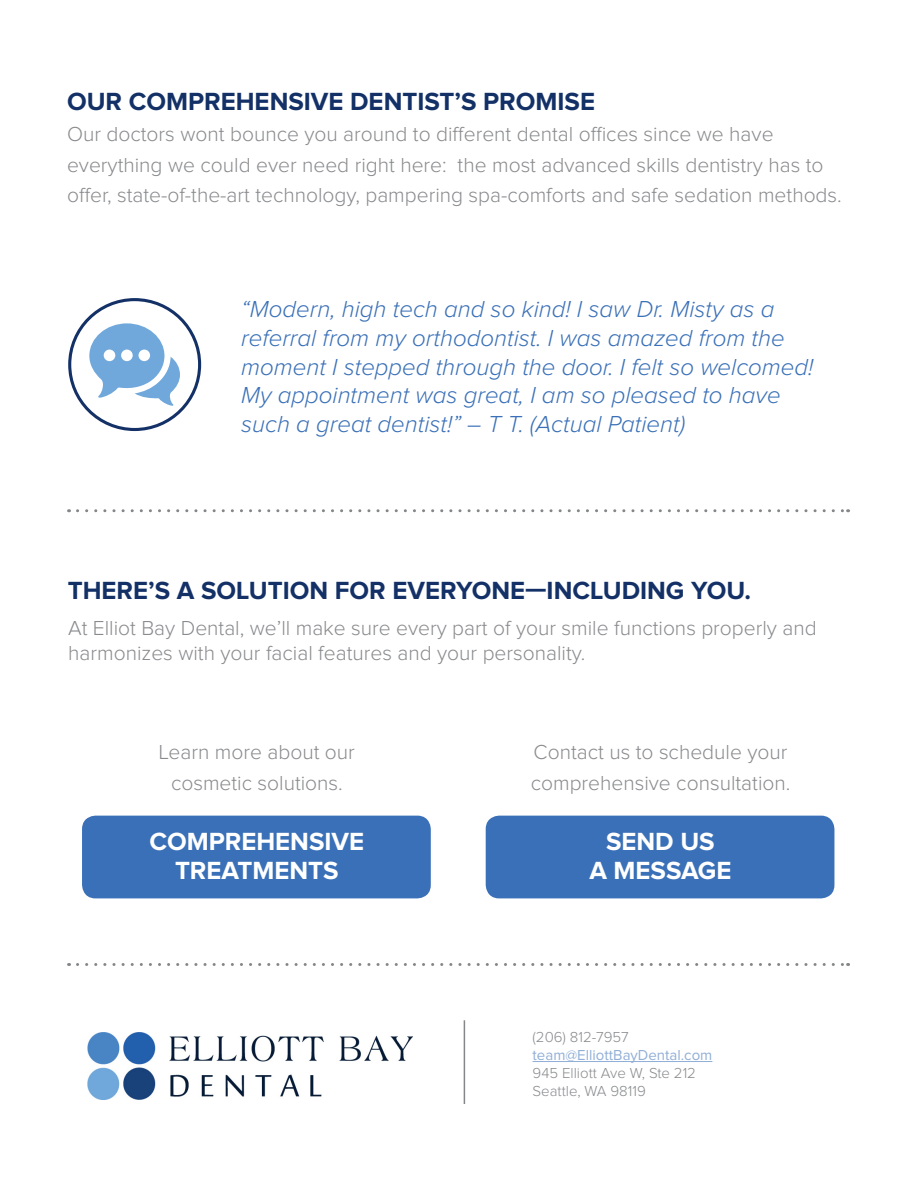
<style>
.page{position:relative;width:918px;height:1188px;background:#fff}
.page>*{position:absolute;margin:0;border:0;box-sizing:border-box;transform-origin:0 0}
.t1{font:700 25.8px "Proxima Nova";color:#143167}
.t2{font:700 25.8px/28.8px "Proxima Nova";color:#fff;text-align:center}
.t3{font:italic 300 24px/28.8px "Proxima Nova";color:#3a70b7}
.t4{font:300 21px/30.6px "Proxima Nova";color:#888a8d}
.t5{font:300 15px/18px "Proxima Nova";color:#888a8d}
.t6{font:15px "Proxima Nova";color:#91afd7}
</style>
<div class="page">
<div style="left:82px;top:816px;width:349px;height:82px;background:#3a70b7;border-radius:14px"></div>
<div style="left:486px;top:816px;width:348px;height:82px;background:#3a70b7;border-radius:14px"></div>
<hr style="left:533px;top:1061px;width:179px;height:1px;background:#91afd7">
<svg style="left:77px;top:963px;width:772px;height:3px"></svg>
<hr style="left:464px;top:1020px;width:1px;height:84px;background:#848688">
<svg style="left:77px;top:509px;width:772px;height:3px"></svg>
<div style="left:68px;top:298px;width:133px;height:133px;border:3px solid #143167;border-radius:50%"></div>
<img style="left:88px;top:1032px;width:324px;height:67px">
<svg style="left:89px;top:323px;width:91px;height:83px"></svg>
<p class="t1" style="left:67px;top:90px;width:530px">OUR COMPREHENSIVE DENTIST’S PROMISE</p>
<p class="t4" style="left:67px;top:120px;width:776px">Our doctors wont bounce you around to different dental offices since we have everything we could ever need right here: the most advanced skills dentistry has to offer, state-of-the-art technology, pampering spa-comforts and safe sedation methods.</p>
<p class="t3" style="left:241px;top:296px;width:574px">“Modern, high tech and so kind! I saw Dr. Misty as a referral from my orthodontist. I was amazed from the moment I stepped through the door. I felt so welcomed!<br>My appointment was great, I am so pleased to have such a great dentist!” – T T. (Actual Patient)</p>
<p class="t1" style="left:68px;top:578px;width:685px">THERE’S A SOLUTION FOR EVERYONE—INCLUDING YOU.</p>
<p class="t4" style="left:68px;top:616px;width:750px;line-height:25.2px">At Elliot Bay Dental, we’ll make sure every part of your smile functions properly and harmonizes with your facial features and your personality.</p>
<p class="t4" style="left:159px;top:738px;width:197px;text-align:center">Learn more about our cosmetic solutions.</p>
<p class="t4" style="left:531px;top:738px;width:261px">Contact us to schedule your comprehensive consultation.</p>
<p class="t2" style="left:149px;top:828px;width:216px">COMPREHENSIVE<br>TREATMENTS</p>
<p class="t2" style="left:589px;top:828px;width:144px">SEND US<br>A MESSAGE</p>
<p class="t5" style="left:533px;top:1028px;width:98px">(206) 812-7957</p>
<p class="t6" style="left:533px;top:1048px;width:181px">team@ElliottBayDental.com</p>
<p class="t5" style="left:533px;top:1064px;width:165px">945 Elliott Ave W, Ste 212<br>Seattle, WA 98119</p>
</div>
